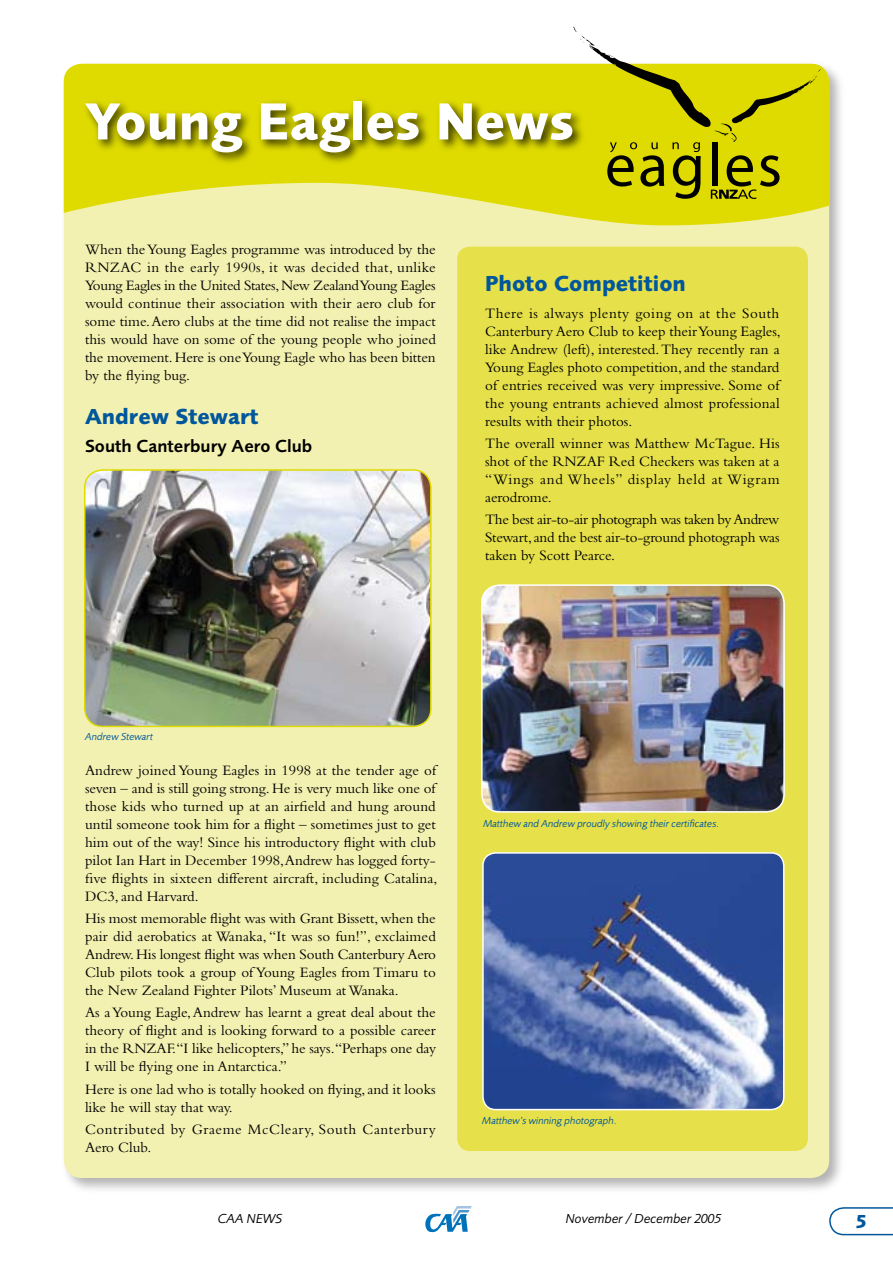
<style>
.page{position:relative;width:893px;height:1263px;background:#fff}
.page>*{position:absolute;margin:0;border:0;box-sizing:border-box;transform-origin:0 0}
.t1{font:700 54px "Foundry Sans";color:#fff}
.t2{font:700 22.5px "Foundry Sans";color:#00579c}
.t3{font:600 18px "Foundry Sans";color:#000}
.t4{font:15px/18px "Bembo";color:#000;text-align:justify}
.t5{font:15px/18px "Bembo";letter-spacing:.04em;color:#000}
.t6{font:italic 13.5px "Foundry Sans";color:#000}
.t7{font:italic 10.5px "Foundry Sans";color:#00579c}
</style>
<div class="page">
<div style="left:61px;top:61px;width:786px;height:1134px;background:#000;opacity:.3"></div>
<div style="left:64px;top:64px;width:765px;height:1114px;background:#f3f1b1;border-radius:18px"></div>
<svg style="left:64px;top:64px;width:765px;height:161px;fill:#dfdb00"></svg>
<svg style="left:573px;top:26px;width:248px;height:173px"></svg>
<div style="left:82px;top:95px;width:504px;height:71px;background:#000;opacity:.75"></div>
<img style="left:85px;top:470px;width:346px;height:256px;border-radius:18px">
<div style="left:84px;top:469px;width:348px;height:258px;border:2px solid #dfdb00;border-radius:18px"></div>
<div style="left:457px;top:247px;width:351px;height:904px;background:#e6e14a;border-radius:13px"></div>
<img style="left:483px;top:853px;width:301px;height:256px;border-radius:13px">
<div style="left:482px;top:852px;width:302px;height:258px;border:2px solid #fff;border-radius:13px"></div>
<img style="left:482px;top:585px;width:302px;height:227px;border-radius:18px">
<div style="left:481px;top:584px;width:304px;height:229px;border:2px solid #fff;border-radius:18px"></div>
<svg style="left:425px;top:1206px;width:47px;height:26px"></svg>
<svg style="left:829px;top:1207px;width:64px;height:29px"></svg>
<h1 class="t1" style="left:85px;top:90px;width:491px">Young Eagles News</h1>
<p class="t4" style="left:85px;top:240px;width:352px">When the Young Eagles programme was introduced by the RNZAC in the early 1990s, it was decided that, unlike Young Eagles in the United States, New Zealand Young Eagles would continue their association with their aero club for some time. Aero clubs at the time did not realise the impact this would have on some of the young people who joined the movement. Here is one Young Eagle who has been bitten by the flying bug.</p>
<h2 class="t2" style="left:85px;top:403px;width:175px">Andrew Stewart</h2>
<p class="t3" style="left:85px;top:435px;width:229px">South Canterbury Aero Club</p>
<h2 class="t2" style="left:485px;top:270px;width:202px">Photo Competition</h2>
<p class="t4" style="left:485px;top:304px;width:297px">There is always plenty going on at the South Canterbury Aero Club to keep their Young Eagles, like Andrew (left), interested. They recently ran a Young Eagles photo competition, and the standard of entries received was very impressive. Some of the young entrants achieved almost professional results with their photos.</p>
<p class="t4" style="left:485px;top:434px;width:296px">The overall winner was Matthew McTague. His shot of the RNZAF Red Checkers was taken at a “Wings and Wheels” display held at Wigram aerodrome.</p>
<p class="t4" style="left:485px;top:510px;width:296px">The best air-to-air photograph was taken by Andrew Stewart, and the best air-to-ground photograph was taken by Scott Pearce.</p>
<p class="t7" style="left:85px;top:731px;width:69px">Andrew Stewart</p>
<p class="t4" style="left:85px;top:761px;width:354px">Andrew joined Young Eagles in 1998 at the tender age of seven – and is still going strong. He is very much like one of those kids who turned up at an airfield and hung around until someone took him for a flight – sometimes just to get him out of the way! Since his introductory flight with club pilot Ian Hart in December 1998, Andrew has logged forty&shy;five flights in sixteen different aircraft, including Catalina, DC3, and Harvard.</p>
<p class="t4" style="left:85px;top:909px;width:353px">His most memorable flight was with Grant Bissett, when the pair did aerobatics at Wanaka, “It was so fun!”, exclaimed Andrew. His longest flight was when South Canterbury Aero Club pilots took a group of Young Eagles from Timaru to the New Zealand Fighter Pilots’ Museum at Wanaka.</p>
<p class="t4" style="left:85px;top:1003px;width:352px">As a Young Eagle, Andrew has learnt a great deal about the theory of flight and is looking forward to a possible career in the RNZAF.“I like helicopters,” he says.“Perhaps one day I will be flying one in Antarctica.”</p>
<p class="t4" style="left:85px;top:1080px;width:352px">Here is one lad who is totally hooked on flying, and it looks like he will stay that way.</p>
<p class="t5" style="left:85px;top:1120px;width:352px">Contributed by Graeme McCleary, South Canterbury<br>Aero Club.</p>
<p class="t7" style="left:483px;top:817px;width:238px">Matthew and Andrew proudly showing their certificates.</p>
<p class="t7" style="left:482px;top:1114px;width:136px">Matthew’s winning photograph.</p>
<p class="t6" style="left:218px;top:1211px;width:66px">CAA NEWS</p>
<p class="t6" style="left:566px;top:1211px;width:157px">November / December 2005</p>
</div>
